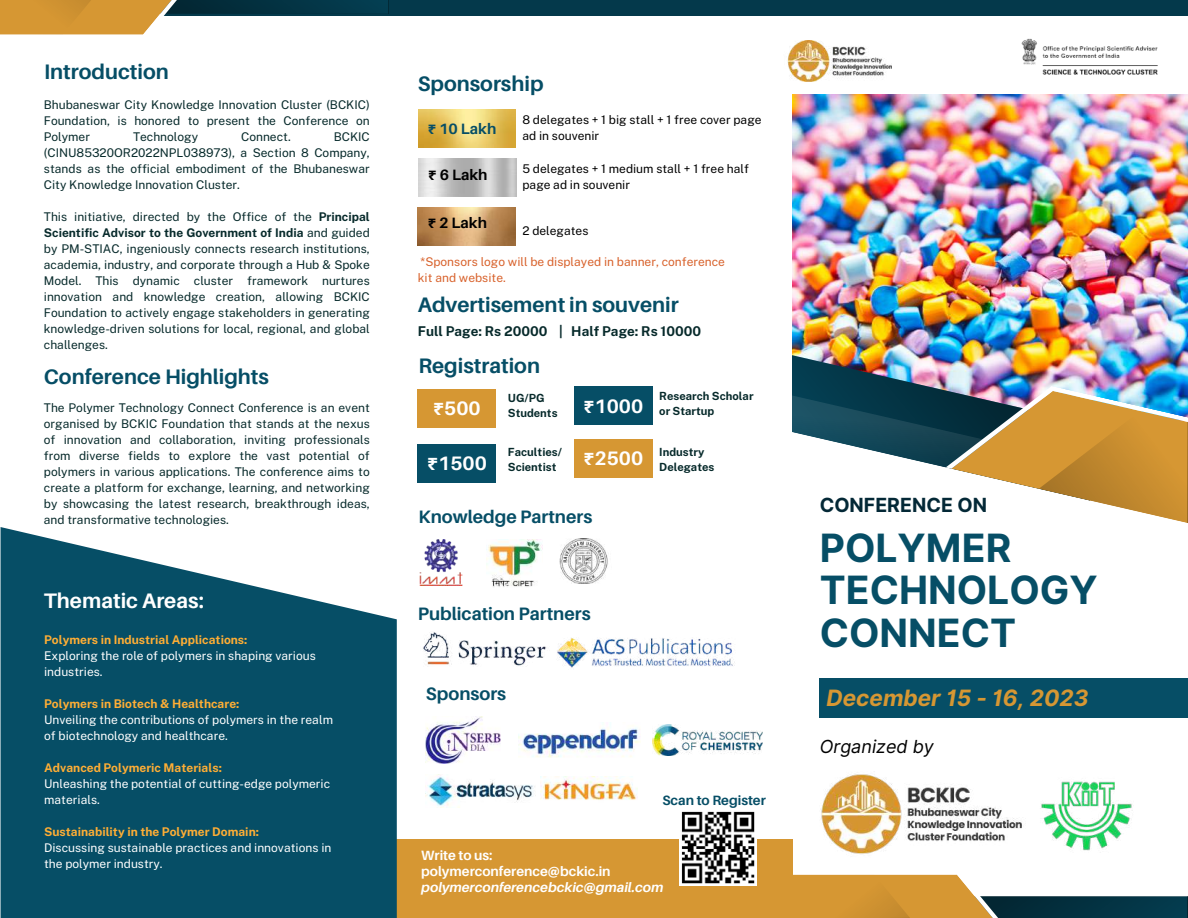
<style>
.page{position:relative;width:1188px;height:918px;background:#fff}
.page>*{position:absolute;margin:0;border:0;box-sizing:border-box;transform-origin:0 0}
.t1{font:700 39px/42.8px "Inter";color:#064e66}
.t2{font:italic 700 22.5px "Inter";color:#d69733}
.t3{font:700 21px "Aileron";color:#064e66}
.t4{font:700 21px "Aileron";color:#fff}
.t5{font:700 19.5px "Aileron";color:#fff}
.t6{font:700 19.5px "Inter";color:#032836}
.t7{font:700 18px "Aileron";color:#064e66}
.t8{font:italic 18px "Inter";color:#000}
.t9{font:700 15px "Aileron";color:#000}
.t10{font:700 15px "Aileron";color:#064e66}
.t11{font:700 13.5px/15.8px "Aileron";color:#fff}
.t12{font:700 13.5px "Public Sans";color:#072a2b}
.t13{font:italic 700 13.5px "Aileron";color:#fff}
.t14{font:700 13.5px "Aileron";color:#064e66}
.t15{font:12px/16px "Public Sans";color:#072a2b;text-align:justify}
.t16{font:12px/16px "Public Sans";color:#fff}
.t17{font:700 12px "Public Sans";color:#ffae35}
.t18{font:12px/16px "Public Sans";color:#000}
.t19{font:12px/16px "Public Sans";color:#d8622c}
.t20{font:700 11.25px/15px "Public Sans";color:#072a2b}
.s1{font-weight:700}
.s2{font-family:"Noto Sans Gurmukhi"}
</style>
<div class="page">
<img style="left:792px;top:95px;width:396px;height:272px">
<img style="left:792px;top:353px;width:315px;height:14px">
<img style="left:792px;top:367px;width:396px;height:156px">
<svg style="left:792px;top:870px;width:396px;height:48px"></svg>
<div style="left:161px;top:0;width:1027px;height:16px;background:#04394b"></div>
<svg style="left:0;top:0;width:389px;height:35px"></svg>
<div style="left:396px;top:839px;width:396px;height:79px;background:#d69733"></div>
<svg style="left:1px;top:527px;width:396px;height:391px;fill:#064e66"></svg>
<img style="left:821px;top:774px;width:201px;height:80px">
<div style="left:819px;top:678px;width:369px;height:39px;background:#064e66"></div>
<img style="left:1040px;top:781px;width:93px;height:70px">
<img style="left:787px;top:40px;width:104px;height:42px">
<img style="left:1021px;top:38px;width:137px;height:37px">
<img style="left:418px;top:109px;width:97px;height:38px">
<img style="left:418px;top:207px;width:98px;height:38px">
<img style="left:486px;top:540px;width:57px;height:47px">
<img style="left:420px;top:540px;width:43px;height:46px">
<img style="left:559px;top:539px;width:49px;height:45px">
<img style="left:680px;top:811px;width:76px;height:75px">
<div style="left:418px;top:389px;width:78px;height:38px;background:#d69733"></div>
<div style="left:574px;top:387px;width:79px;height:38px;background:#064e66"></div>
<div style="left:574px;top:439px;width:79px;height:39px;background:#d69733"></div>
<div style="left:418px;top:444px;width:78px;height:38px;background:#064e66"></div>
<img style="left:423px;top:632px;width:123px;height:34px">
<img style="left:557px;top:637px;width:178px;height:31px">
<img style="left:425px;top:716px;width:76px;height:47px">
<img style="left:519px;top:723px;width:121px;height:35px">
<img style="left:426px;top:774px;width:109px;height:34px">
<img style="left:541px;top:777px;width:97px;height:23px">
<img style="left:652px;top:725px;width:111px;height:30px">
<h3 class="t3" style="left:44px;top:59px;width:126px">Introduction</h3>
<p class="t15" style="left:44px;top:96px;width:327px">Bhubaneswar City Knowledge Innovation Cluster (BCKIC)<br>Foundation, is honored to present the Conference on Polymer</p>
<p class="t15" style="left:133px;top:128px;width:67px">Technology</p>
<p class="t15" style="left:241px;top:128px;width:51px">Connect.</p>
<p class="t15" style="left:44px;top:128px;width:327px;text-indent:290px">BCKIC (CINU85320OR2022NPL038973), a Section 8 Company, stands as the official embodiment of the Bhubaneswar City Knowledge Innovation Cluster.</p>
<p class="t15" style="left:44px;top:208px;width:327px">This initiative, directed by the Office of the <span class="s1">Principal Scientific Advisor to the Government of India</span> and guided by PM-STIAC, ingeniously connects research institutions, academia, industry, and corporate through a Hub &amp; Spoke Model. This dynamic cluster framework nurtures innovation and knowledge creation, allowing BCKIC Foundation to actively engage stakeholders in generating knowledge-driven solutions for local, regional, and global challenges.</p>
<h3 class="t3" style="left:44px;top:364px;width:227px">Conference Highlights</h3>
<p class="t15" style="left:44px;top:400px;width:327px">The Polymer Technology Connect Conference is an event organised by BCKIC Foundation that stands at the nexus of innovation and collaboration, inviting professionals from diverse fields to explore the vast potential of polymers in various applications. The conference aims to create a platform for exchange, learning, and networking by showcasing the latest research, breakthrough ideas, and transformative technologies.</p>
<h3 class="t4" style="left:44px;top:588px;width:161px">Thematic Areas:</h3>
<p class="t17" style="left:44px;top:632px;width:205px">Polymers in Industrial Applications:</p>
<p class="t16" style="left:44px;top:647px;width:273px">Exploring the role of polymers in shaping various industries.</p>
<p class="t16" style="left:44px;top:711px;width:290px">Unveiling the contributions of polymers in the realm of biotechnology and healthcare.</p>
<p class="t16" style="left:44px;top:775px;width:288px">Unleashing the potential of cutting-edge polymeric materials.</p>
<p class="t16" style="left:44px;top:839px;width:289px">Discussing sustainable practices and innovations in the polymer industry.</p>
<p class="t17" style="left:44px;top:696px;width:197px">Polymers in Biotech &amp; Healthcare:</p>
<p class="t17" style="left:44px;top:760px;width:179px">Advanced Polymeric Materials:</p>
<p class="t17" style="left:44px;top:824px;width:216px">Sustainability in the Polymer Domain:</p>
<h3 class="t3" style="left:418px;top:71px;width:127px">Sponsorship</h3>
<p class="t10" style="left:428px;top:119px;width:70px"><span class="s2">₹</span> 10 Lakh</p>
<p class="t9" style="left:428px;top:165px;width:61px"><span class="s2">₹</span> 6 Lakh</p>
<p class="t9" style="left:428px;top:214px;width:61px"><span class="s2">₹</span> 2 Lakh</p>
<p class="t18" style="left:522px;top:112px;width:241px">8 delegates + 1 big stall + 1 free cover page ad in souvenir</p>
<p class="t18" style="left:522px;top:161px;width:228px">5 delegates + 1 medium stall + 1 free half page ad in souvenir</p>
<p class="t18" style="left:522px;top:222px;width:68px">2 delegates</p>
<p class="t19" style="left:418px;top:253px;width:309px">*Sponsors logo will be displayed in banner, conference kit and website.</p>
<h3 class="t3" style="left:418px;top:291px;width:262px">Advertisement in souvenir</h3>
<p class="t12" style="left:418px;top:323px;width:285px">Full Page: Rs 20000 | Half Page: Rs 10000</p>
<h3 class="t3" style="left:418px;top:353px;width:123px">Registration</h3>
<p class="t20" style="left:508px;top:390px;width:51px">UG/PG<br>Students</p>
<p class="t20" style="left:659px;top:389px;width:96px">Research Scholar or Startup</p>
<p class="t20" style="left:508px;top:444px;width:56px">Faculties/<br>Scientist</p>
<p class="t20" style="left:659px;top:444px;width:57px">Industry<br>Delegates</p>
<h3 class="t5" style="left:433px;top:396px;width:49px"><span class="s2">₹</span>500</h3>
<h3 class="t5" style="left:583px;top:394px;width:61px"><span class="s2">₹</span>1000</h3>
<h3 class="t5" style="left:427px;top:451px;width:61px"><span class="s2">₹</span>1500</h3>
<h3 class="t5" style="left:583px;top:446px;width:61px"><span class="s2">₹</span>2500</h3>
<h3 class="t7" style="left:418px;top:505px;width:175px">Knowledge Partners</h3>
<h3 class="t7" style="left:418px;top:603px;width:174px">Publication Partners</h3>
<h3 class="t7" style="left:426px;top:683px;width:82px">Sponsors</h3>
<p class="t14" style="left:662px;top:792px;width:105px">Scan to Register</p>
<p class="t11" style="left:421px;top:847px;width:191px">Write to us: polymerconference@bckic.in</p>
<p class="t13" style="left:421px;top:878px;width:244px">polymerconferencebckic@gmail.com</p>
<h3 class="t6" style="left:820px;top:494px;width:169px">CONFERENCE ON</h3>
<h1 class="t1" style="left:820px;top:526px;width:279px">POLYMER<br>TECHNOLOGY<br>CONNECT</h1>
<h2 class="t2" style="left:826px;top:684px;width:264px">December 15 - 16, 2023</h2>
<h3 class="t8" style="left:820px;top:736px;width:116px">Organized by</h3>
</div>
